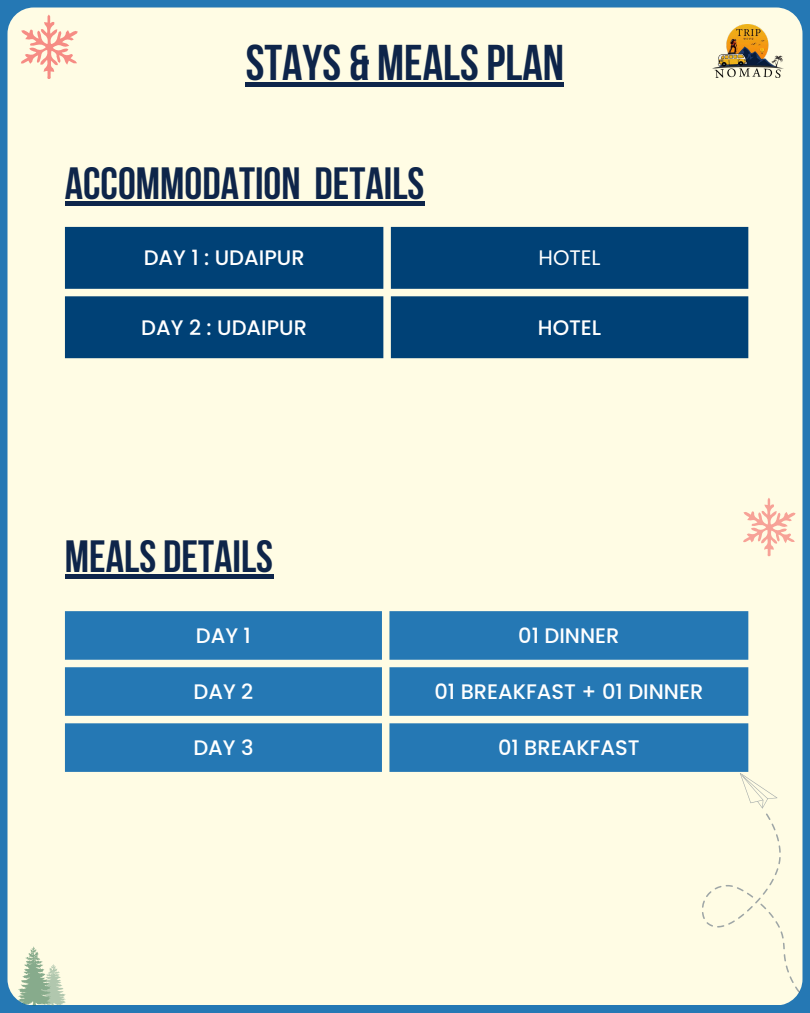
<style>
.page{position:relative;width:810px;height:1013px;background:#fff}
.page>*{position:absolute;margin:0;border:0;box-sizing:border-box;transform-origin:0 0}
.t1{font:700 50px "Bebas Neue";color:#0e254a}
.t2{font:700 45px "Bebas Neue";color:#0e254a}
.t3{font:500 21px "Poppins";color:#fff}
.t4{font:21px "Poppins";color:#fff}
</style>
<div class="page">
<div style="left:0;top:0;width:810px;height:1012px;background:#2578b4"></div>
<div style="left:8px;top:8px;width:794px;height:996px;background:#fffce4;border-radius:26px"></div>
<svg style="left:18px;top:946px;width:48px;height:59px"></svg>
<svg style="left:21px;top:14px;width:57px;height:65px"></svg>
<svg style="left:743px;top:498px;width:53px;height:58px"></svg>
<img style="left:713px;top:24px;width:70px;height:54px">
<svg style="left:65px;top:611px;width:683px;height:161px;background:#3b85b9"></svg>
<svg style="left:65px;top:227px;width:683px;height:131px;background:#114d7d"></svg>
<div style="left:65px;top:574px;width:208px;height:5px;background:#0e254a"></div>
<hr style="left:65px;top:201px;width:236px;height:4px;background:#0e254a">
<hr style="left:301px;top:201px;width:14px;height:4px;background:#0e254a">
<hr style="left:315px;top:201px;width:109px;height:4px;background:#0e254a">
<hr style="left:246px;top:83px;width:318px;height:4px;background:#0e254a">
<svg style="left:702px;top:772px;width:101px;height:232px"></svg>
<h1 class="t1" style="left:246px;top:42px;width:320px">STAYS &amp; MEALSPLAN</h1>
<h2 class="t2" style="left:65px;top:165px;width:361px">ACCOMMODATION DETAILS</h2>
<p class="t3" style="left:144px;top:243px;width:162px">DAY 1 : UDAIPUR</p>
<p class="t4" style="left:538px;top:243px;width:64px">HOTEL</p>
<p class="t3" style="left:141px;top:312px;width:167px">DAY 2 : UDAIPUR</p>
<p class="t3" style="left:538px;top:312px;width:65px">HOTEL</p>
<h2 class="t2" style="left:65px;top:538px;width:210px">MEALS DETAILS</h2>
<p class="t3" style="left:196px;top:620px;width:57px">DAY 1</p>
<p class="t3" style="left:518px;top:620px;width:103px">01 DINNER</p>
<p class="t3" style="left:194px;top:676px;width:61px">DAY 2</p>
<p class="t3" style="left:434px;top:676px;width:270px">01 BREAKFAST + 01 DINNER</p>
<p class="t3" style="left:193px;top:732px;width:62px">DAY 3</p>
<p class="t3" style="left:498px;top:732px;width:143px">01 BREAKFAST</p>
</div>
